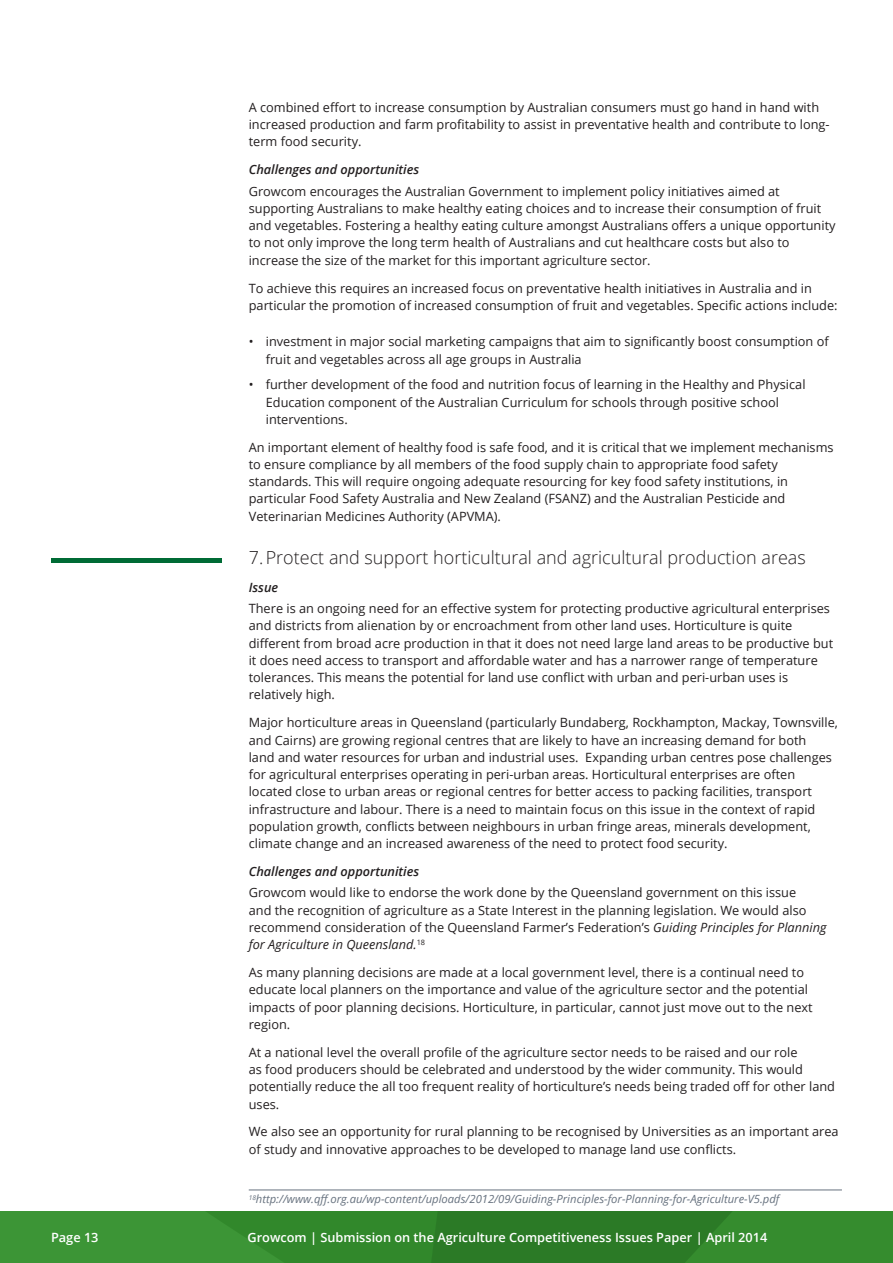
<style>
.page{position:relative;width:893px;height:1263px;background:#fff}
.page>*{position:absolute;margin:0;border:0;box-sizing:border-box;transform-origin:0 0}
.t1{font:300 18px "Open Sans";color:#231f20}
.t2{font:12.75px/17.2px "Open Sans";color:#231f20}
.t3{font:600 12.75px "Open Sans";color:#fff}
.t4{font:italic 600 12.75px "Open Sans";color:#231f20}
.t5{font:italic 11.25px "Open Sans";color:#67727f}
.s1{font-style:italic}
</style>
<div class="page">
<hr style="left:249px;top:1189px;width:593px;height:1px;background:#67727f">
<hr style="left:51px;top:558px;width:170px;height:4px;background:#006b35">
<svg style="left:0;top:1212px;width:893px;height:51px;background:#33882d"></svg>
<p class="t2" style="left:249px;top:98px;width:582px">A combined effort to increase consumption by Australian consumers must go hand in hand with increased production and farm profitability to assist in preventative health and contribute to long&shy;term food security.</p>
<p class="t4" style="left:249px;top:161px;width:172px">Challenges and opportunities</p>
<p class="t2" style="left:249px;top:182px;width:588px">Growcom encourages the Australian Government to implement policy initiatives aimed at supporting Australians to make healthy eating choices and to increase their consumption of fruit and vegetables. Fostering a healthy eating culture amongst Australians offers a unique opportunity to not only improve the long term health of Australians and cut healthcare costs but also to increase the size of the market for this important agriculture sector.</p>
<p class="t2" style="left:249px;top:279px;width:590px">To achieve this requires an increased focus on preventative health initiatives in Australia and in particular the promotion of increased consumption of fruit and vegetables. Specific actions include:</p>
<p class="t2" style="left:266px;top:333px;width:564px;text-indent:-17px">• investment in major social marketing campaigns that aim to significantly boost consumption of fruit and vegetables across all age groups in Australia</p>
<p class="t2" style="left:266px;top:376px;width:541px;text-indent:-17px">• further development of the food and nutrition focus of learning in the Healthy and Physical<br>Education component of the Australian Curriculum for schools through positive school interventions.</p>
<p class="t2" style="left:249px;top:438px;width:586px">An important element of healthy food is safe food, and it is critical that we implement mechanisms to ensure compliance by all members of the food supply chain to appropriate food safety standards. This will require ongoing adequate resourcing for key food safety institutions, in particular Food Safety Australia and New Zealand (FSANZ) and the Australian Pesticide and Veterinarian Medicines Authority (APVMA).</p>
<h1 class="t1" style="left:249px;top:545px;width:559px">7.Protect and support horticultural and agricultural production areas</h1>
<p class="t4" style="left:249px;top:578px;width:31px">Issue</p>
<p class="t2" style="left:249px;top:600px;width:586px">There is an ongoing need for an effective system for protecting productive agricultural enterprises and districts from alienation by or encroachment from other land uses. Horticulture is quite different from broad acre production in that it does not need large land areas to be productive but it does need access to transport and affordable water and has a narrower range of temperature tolerances. This means the potential for land use conflict with urban and peri-urban uses is relatively high.</p>
<p class="t2" style="left:249px;top:714px;width:591px">Major horticulture areas in Queensland (particularly Bundaberg, Rockhampton, Mackay, Townsville, and Cairns) are growing regional centres that are likely to have an increasing demand for both<br>land and water resources for urban and industrial uses. Expanding urban centres pose challenges for agricultural enterprises operating in peri-urban areas. Horticultural enterprises are often located close to urban areas or regional centres for better access to packing facilities, transport infrastructure and labour. There is a need to maintain focus on this issue in the context of rapid population growth, conflicts between neighbours in urban fringe areas, minerals development, climate change and an increased awareness of the need to protect food security.</p>
<p class="t4" style="left:249px;top:863px;width:172px">Challenges and opportunities</p>
<p class="t2" style="left:249px;top:884px;width:579px">Growcom would like to endorse the work done by the Queensland government on this issue<br>and the recognition of agriculture as a State Interest in the planning legislation. We would also recommend consideration of the Queensland Farmer’s Federation’s <span class="s1">Guiding Principles for Planning for Agriculture in Queensland.</span><sup>18</sup></p>
<p class="t2" style="left:249px;top:963px;width:565px">As many planning decisions are made at a local government level, there is a continual need to educate local planners on the importance and value of the agriculture sector and the potential impacts of poor planning decisions. Horticulture, in particular, cannot just move out to the next region.</p>
<p class="t2" style="left:249px;top:1043px;width:588px">At a national level the overall profile of the agriculture sector needs to be raised and our role<br>as food producers should be celebrated and understood by the wider community. This would potentially reduce the all too frequent reality of horticulture’s needs being traded off for other land uses.</p>
<p class="t2" style="left:249px;top:1123px;width:591px">We also see an opportunity for rural planning to be recognised by Universities as an important area of study and innovative approaches to be developed to manage land use conflicts.</p>
<p class="t5" style="left:249px;top:1192px;width:532px"><sup>18</sup>http://www.qff.org.au/wp-content/uploads/2012/09/Guiding-Principles-for-Planning-for-Agriculture-V5.pdf</p>
<p class="t3" style="left:51px;top:1229px;width:49px">Page 13</p>
<p class="t3" style="left:248px;top:1229px;width:521px">Growcom | Submission on the Agriculture Competitiveness Issues Paper | April 2014</p>
</div>
